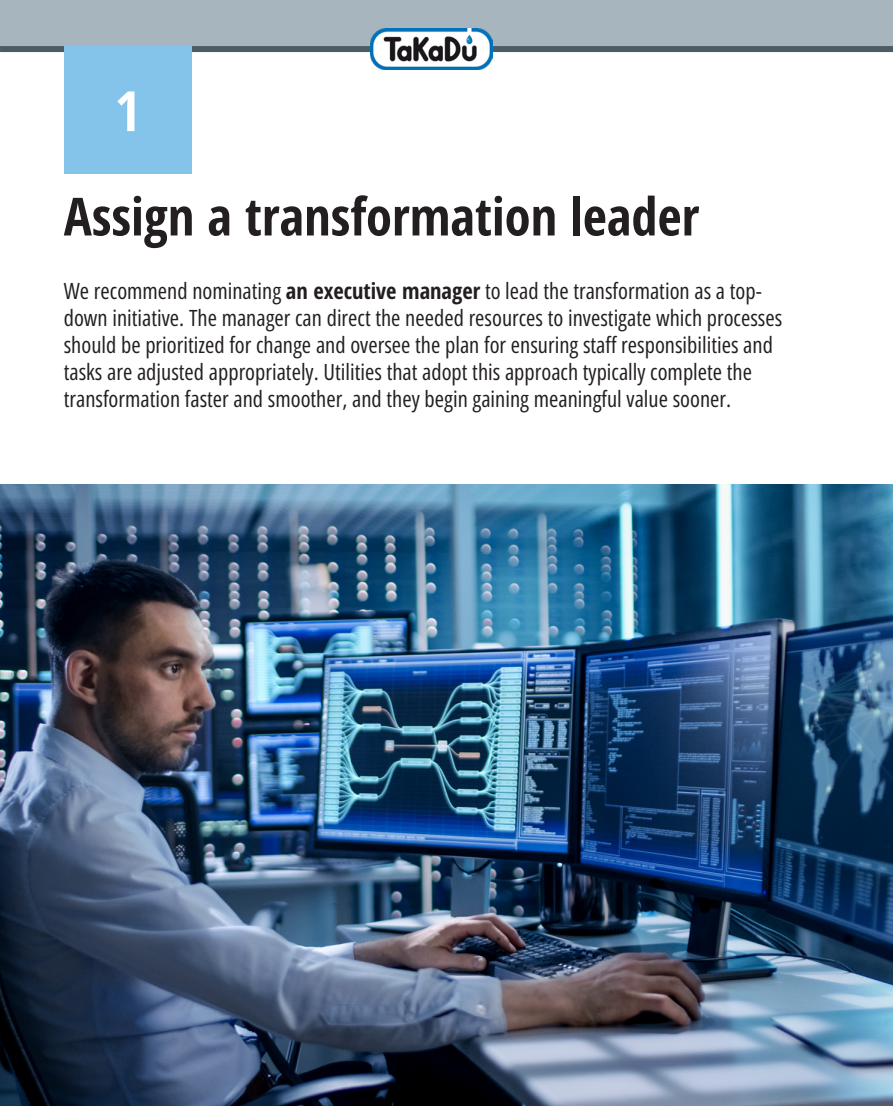
<style>
.page{position:relative;width:893px;height:1106px;background:#fff}
.page>*{position:absolute;margin:0;border:0;box-sizing:border-box;transform-origin:0 0}
.t1{font:700 55.5px "Open Sans Hebrew Condensed";color:#fff}
.t2{font:700 52.5px "Open Sans Hebrew Condensed";color:#231f20}
.t3{font:22.5px/27px "Open Sans Hebrew Condensed";color:#231f20}
.s1{font-weight:700}
</style>
<div class="page">
<div style="left:0;top:0;width:893px;height:49px;background:#a7b6be"></div>
<div style="left:0;top:46px;width:893px;height:6px;background:#4c5c65"></div>
<img style="left:371px;top:29px;width:122px;height:41px">
<div style="left:64px;top:46px;width:127px;height:128px;background:#84c4eb"></div>
<img style="left:0;top:485px;width:893px;height:621px">
<h1 class="t1" style="left:115px;top:79px;width:27px">1</h1>
<h2 class="t2" style="left:64px;top:187px;width:637px">Assign a transformation leader</h2>
<p class="t3" style="left:64px;top:278px;width:720px">We recommend nominating <span class="s1">an executive manager</span> to lead the transformation as a top&shy;down initiative. The manager can direct the needed resources to investigate which processes should be prioritized for change and oversee the plan for ensuring staff responsibilities and tasks are adjusted appropriately. Utilities that adopt this approach typically complete the transformation faster and smoother, and they begin gaining meaningful value sooner.</p>
</div>
